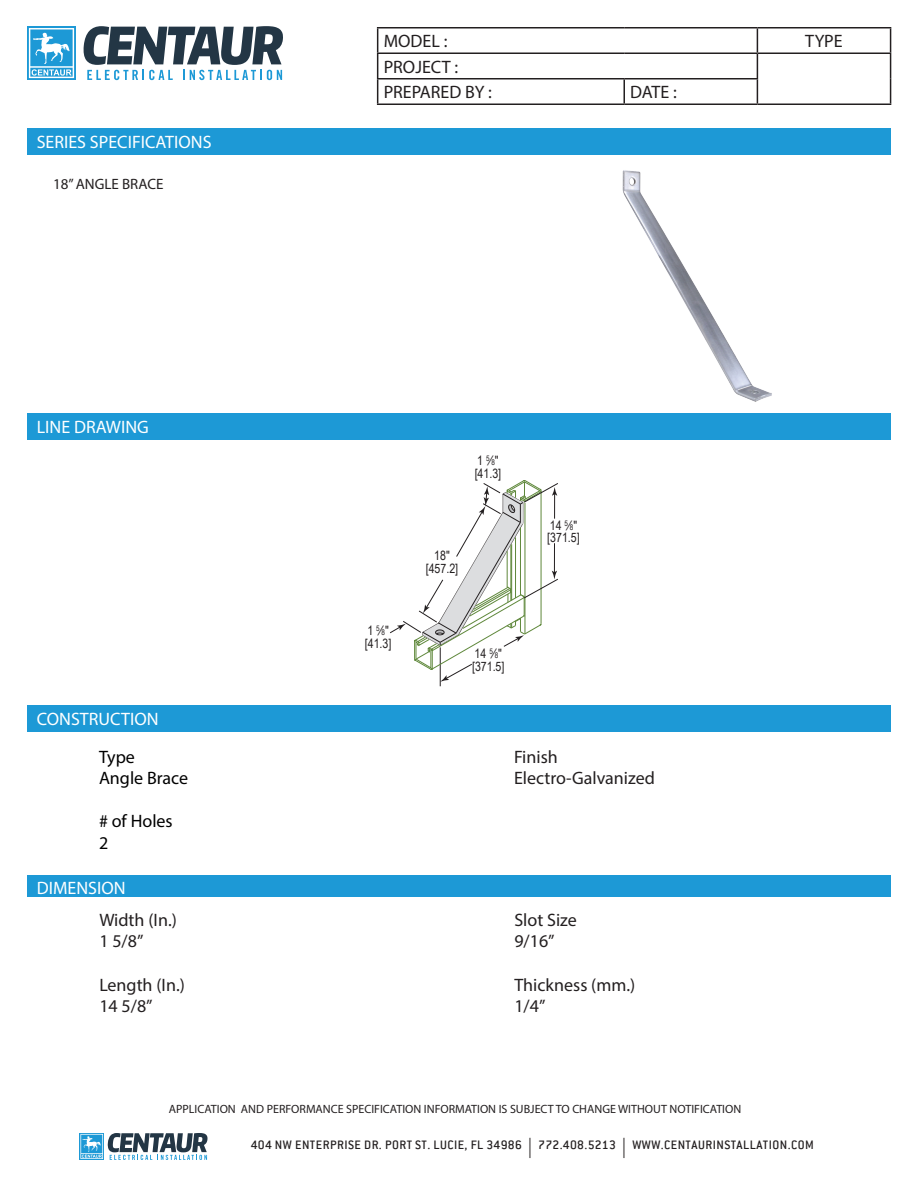
<style>
.page{position:relative;width:918px;height:1188px;background:#fff}
.page>*{position:absolute;margin:0;border:0;box-sizing:border-box;transform-origin:0 0}
.t1{font:18px/21.6px "Myriad Pro";color:#231f20}
.t2{font:18px "Myriad Pro";color:#fff}
.t3{font:18px/21.6px "Myriad Pro";color:#000}
.t4{font:15px "Myriad Pro";color:#231f20}
.t5{font:500 13.5px "Conduit ITC";letter-spacing:.035em;color:#231f20}
.t6{font:12.9px/12.9px "Arial Narrow";color:#231f20}
.t7{font:12px "Myriad Pro";color:#231f20}
.s1{font-size:7.8px}
.s2{font-family:"Myriad Pro";font-weight:400;font-size:20.25px}
</style>
<div class="page">
<svg style="left:80px;top:1133px;width:128px;height:27px"></svg>
<hr style="left:377px;top:27px;width:247px;height:1px;background:#231f20">
<hr style="left:624px;top:27px;width:133px;height:1px;background:#231f20">
<hr style="left:757px;top:27px;width:134px;height:1px;background:#231f20">
<hr style="left:377px;top:52px;width:247px;height:2px;background:#231f20">
<hr style="left:624px;top:52px;width:133px;height:2px;background:#231f20">
<hr style="left:757px;top:52px;width:134px;height:2px;background:#231f20">
<hr style="left:377px;top:78px;width:247px;height:2px;background:#231f20">
<svg style="left:377px;top:28px;width:1px;height:76px"></svg>
<hr style="left:624px;top:78px;width:134px;height:2px;background:#231f20">
<hr style="left:623px;top:80px;width:2px;height:24px;background:#231f20">
<svg style="left:757px;top:28px;width:1px;height:76px"></svg>
<svg style="left:890px;top:28px;width:1px;height:76px"></svg>
<hr style="left:377px;top:104px;width:247px;height:1px;background:#231f20">
<hr style="left:624px;top:104px;width:133px;height:1px;background:#231f20">
<hr style="left:757px;top:104px;width:134px;height:1px;background:#231f20">
<div style="left:27px;top:129px;width:864px;height:26px;background:#1d99d6"></div>
<div style="left:27px;top:414px;width:864px;height:26px;background:#1d99d6"></div>
<div style="left:27px;top:705px;width:864px;height:27px;background:#1d99d6"></div>
<div style="left:27px;top:26px;width:49px;height:54px;background:linear-gradient(to right,#32a2d9,#32a2d9)"></div>
<svg style="left:29px;top:28px;width:45px;height:50px"></svg>
<svg style="left:83px;top:26px;width:200px;height:54px"></svg>
<img style="left:622px;top:170px;width:150px;height:232px">
<hr style="left:440px;top:647px;width:1px;height:39px;background:#231f20">
<svg style="left:390px;top:480px;width:168px;height:202px"></svg>
<div style="left:27px;top:875px;width:864px;height:22px;background:#1d99d6"></div>
<p class="t2" style="left:37px;top:131px;width:176px">SERIES SPECIFICATIONS</p>
<p class="t4" style="left:53px;top:175px;width:112px">18” ANGLE BRACE</p>
<p class="t2" style="left:37px;top:416px;width:114px">LINE DRAWING</p>
<p class="t2" style="left:37px;top:708px;width:123px">CONSTRUCTION</p>
<p class="t3" style="left:99px;top:746px;width:91px">Type<br>Angle Brace</p>
<p class="t3" style="left:99px;top:810px;width:75px"># of Holes<br>2</p>
<p class="t2" style="left:37px;top:877px;width:90px">DIMENSION</p>
<p class="t1" style="left:99px;top:909px;width:79px">Width (In.)<br>1 5/8”</p>
<p class="t1" style="left:99px;top:973px;width:87px">Length (In.)<br>14 5/8”</p>
<p class="t1" style="left:384px;top:30px;width:65px">MODEL :</p>
<p class="t1" style="left:805px;top:30px;width:39px">TYPE</p>
<p class="t1" style="left:384px;top:54px;width:110px;line-height:25.5px">PROJECT :<br>PREPARED BY :</p>
<p class="t1" style="left:630px;top:81px;width:48px">DATE :</p>
<p class="t6" style="left:365px;top:624px;width:28px">1 <sup>5</sup>⁄<span class="s1">8</span>" [41.3]</p>
<p class="t6" style="left:475px;top:454px;width:28px">1 <sup>5</sup>⁄<span class="s1">8</span>" [41.3]</p>
<p class="t6" style="left:426px;top:549px;width:34px;text-align:center">18" [457.2]</p>
<p class="t6" style="left:472px;top:647px;width:34px">14 <sup>5</sup>⁄<span class="s1">8</span>" [371.5]</p>
<p class="t6" style="left:547px;top:518px;width:34px">14 <sup>5</sup>⁄<span class="s1">8</span>" [371.5]</p>
<p class="t1" style="left:514px;top:746px;width:142px">Finish<br>Electro-Galvanized</p>
<p class="t1" style="left:514px;top:909px;width:64px">Slot Size<br>9/16”</p>
<p class="t1" style="left:514px;top:973px;width:122px">Thickness (mm.)<br>1/4”</p>
<p class="t7" style="left:169px;top:1101px;width:574px">APPLICATION AND PERFORMANCE SPECIFICATION INFORMATION IS SUBJECT TO CHANGE WITHOUT NOTIFICATION</p>
<p class="t5" style="left:251px;top:1137px;width:565px">404 NW ENTERPRISE DR. PORT ST. LUCIE, FL 34986 <span class="s2">|</span> 772.408.5213 <span class="s2">|</span> WWW.CENTAURINSTALLATION.COM</p>
</div>
